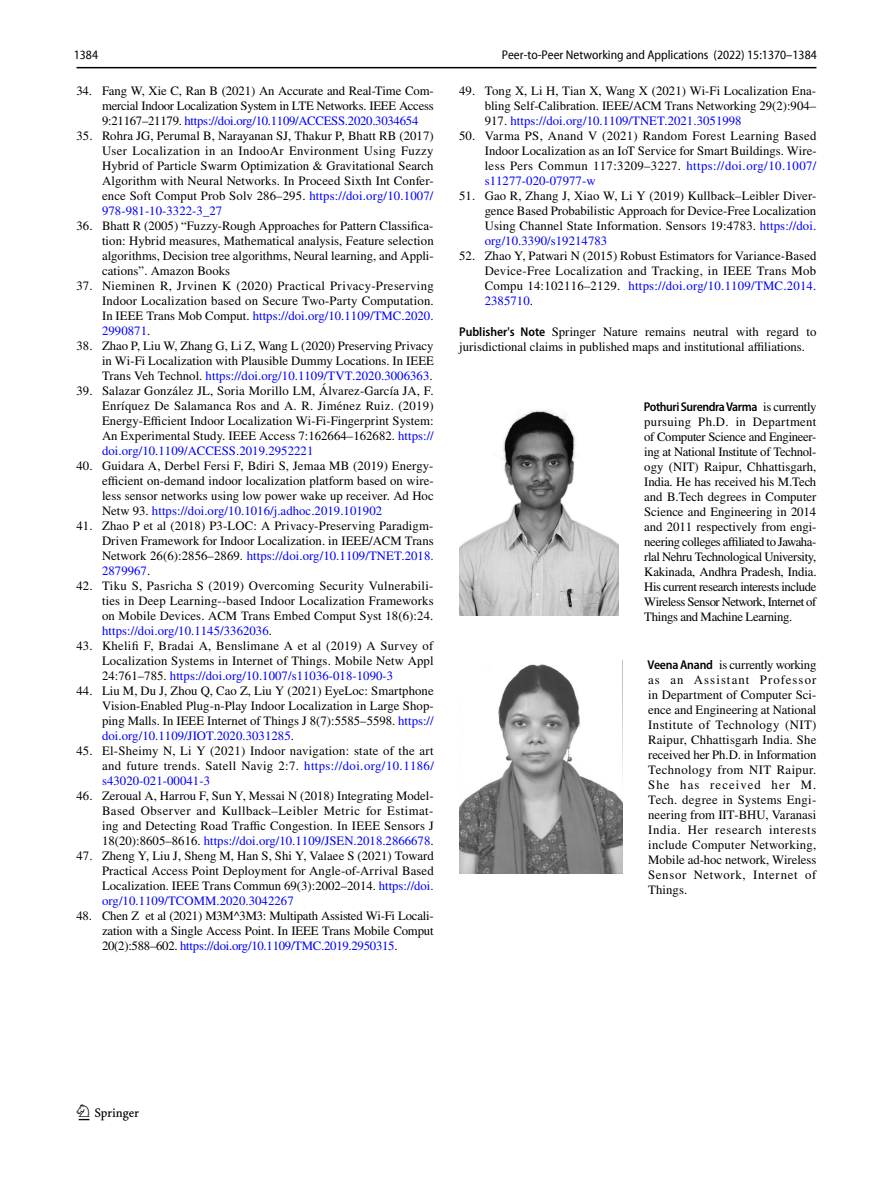
<style>
.page{position:relative;width:893px;height:1187px;background:#fff}
.page>*{position:absolute;margin:0;border:0;box-sizing:border-box;transform-origin:0 0}
.t1{font:22.5px "Springnew Regular 2";color:#000}
.t2{font:12.75px/15px "STIX";letter-spacing:.005em;color:#000;text-align:justify}
.t3{font:semi-condensed 12.75px "Myriad Pro Unic";color:#000}
.t4{font:600 semi-condensed 12.75px "Myriad Pro";letter-spacing:-.03em;color:#000}
.s1{color:#00f}
.s2{font-family:"Myriad Pro";font-weight:600;font-stretch:semi-condensed}
.s3{font-family:"STIX";font-weight:400;font-stretch:normal}
</style>
<div class="page">
<hr style="left:77px;top:67px;width:739px;height:1px;background:#000">
<img style="left:459px;top:410px;width:160px;height:205px">
<img style="left:459px;top:660px;width:164px;height:213px">
<p class="t3" style="left:74px;top:50px;width:26px">1384</p>
<p class="t3" style="left:502px;top:50px;width:316px">Peer-to-Peer Networking and Applications (2022) 15:1370–1384</p>
<p class="t2" style="left:102px;top:84px;width:333px;text-indent:-26px">34. Fang W, Xie C, Ran B (2021) An Accurate and Real-Time Com&shy;mercial Indoor Localization System in LTE Networks. IEEE Access 9:21167–21179. <span class="s1">https://doi.org/10.1109/ACCESS.2020.3034654</span></p>
<p class="t2" style="left:102px;top:129px;width:333px;text-indent:-26px">35. Rohra JG, Perumal B, Narayanan SJ, Thakur P, Bhatt RB (2017)<br>User Localization in an IndooAr Environment Using Fuzzy Hybrid of Particle Swarm Optimization &amp; Gravitational Search Algorithm with Neural Networks. In Proceed Sixth Int Confer&shy;ence Soft Comput Prob Solv 286–295. <span class="s1">https://doi.org/10.1007/ 978-981-10-3322-3_27</span></p>
<p class="t2" style="left:102px;top:219px;width:333px;text-indent:-26px">36. Bhatt R (2005) “Fuzzy-Rough Approaches for Pattern Classifica&shy;tion: Hybrid measures, Mathematical analysis, Feature selection algorithms, Decision tree algorithms, Neural learning, and Appli&shy;cations”. Amazon Books</p>
<p class="t2" style="left:102px;top:279px;width:333px;text-indent:-26px">37. Nieminen R, Jrvinen K (2020) Practical Privacy-Preserving Indoor Localization based on Secure Two-Party Computation.<br>In IEEE Trans Mob Comput. <span class="s1">https://doi.org/10.1109/TMC.2020.<br>2990871</span>.</p>
<p class="t2" style="left:102px;top:339px;width:333px;text-indent:-26px">38. Zhao P, Liu W, Zhang G, Li Z, Wang L (2020) Preserving Privacy in Wi-Fi Localization with Plausible Dummy Locations. In IEEE Trans Veh Technol. <span class="s1">https://doi.org/10.1109/TVT.2020.3006363</span>.</p>
<p class="t2" style="left:102px;top:384px;width:333px;text-indent:-26px">39. Salazar González JL, Soria Morillo LM, Álvarez-García JA, F.<br>Enríquez De Salamanca Ros and A. R. Jiménez Ruiz. (2019)<br>Energy-Efficient Indoor Localization Wi-Fi-Fingerprint System:<br>An Experimental Study. IEEE Access 7:162664–162682. <span class="s1">https:// doi.org/10.1109/ACCESS.2019.2952221</span></p>
<p class="t2" style="left:102px;top:459px;width:333px;text-indent:-25px">40. Guidara A, Derbel Fersi F, Bdiri S, Jemaa MB (2019) Energy&shy;efficient on-demand indoor localization platform based on wire&shy;less sensor networks using low power wake up receiver. Ad Hoc Netw 93. <span class="s1">https://doi.org/10.1016/j.adhoc.2019.101902</span></p>
<p class="t2" style="left:102px;top:519px;width:333px;text-indent:-25px">41. Zhao P et al (2018) P3-LOC: A Privacy-Preserving Paradigm-Driven Framework for Indoor Localization. in IEEE/ACM Trans Network 26(6):2856–2869. <span class="s1">https://doi.org/10.1109/TNET.2018.<br>2879967</span>.</p>
<p class="t2" style="left:102px;top:579px;width:333px;text-indent:-26px">42. Tiku S, Pasricha S (2019) Overcoming Security Vulnerabili&shy;ties in Deep Learning--based Indoor Localization Frameworks on Mobile Devices. ACM Trans Embed Comput Syst 18(6):24. <span class="s1">https://doi.org/10.1145/3362036</span>.</p>
<p class="t2" style="left:102px;top:639px;width:333px;text-indent:-26px">43. Khelifi F, Bradai A, Benslimane A et al (2019) A Survey of Localization Systems in Internet of Things. Mobile Netw Appl 24:761–785. <span class="s1">https://doi.org/10.1007/s11036-018-1090-3</span></p>
<p class="t2" style="left:102px;top:684px;width:333px;text-indent:-26px">44. Liu M, Du J, Zhou Q, Cao Z, Liu Y (2021) EyeLoc: Smartphone Vision-Enabled Plug-n-Play Indoor Localization in Large Shop&shy;ping Malls. In IEEE Internet of Things J 8(7):5585–5598. <span class="s1">https:// doi.org/10.1109/JIOT.2020.3031285</span>.</p>
<p class="t2" style="left:102px;top:744px;width:333px;text-indent:-26px">45. El-Sheimy N, Li Y (2021) Indoor navigation: state of the art and future trends. Satell Navig 2:7. <span class="s1">https://doi.org/10.1186/ s43020-021-00041-3</span></p>
<p class="t2" style="left:102px;top:789px;width:333px;text-indent:-26px">46. Zeroual A, Harrou F, Sun Y, Messai N (2018) Integrating Model-Based Observer and Kullback–Leibler Metric for Estimat&shy;ing and Detecting Road Traffic Congestion. In IEEE Sensors J 18(20):8605–8616. <span class="s1">https://doi.org/10.1109/JSEN.2018.2866678</span>.</p>
<p class="t2" style="left:102px;top:849px;width:333px;text-indent:-26px">47. Zheng Y, Liu J, Sheng M, Han S, Shi Y, Valaee S (2021) Toward Practical Access Point Deployment for Angle-of-Arrival Based Localization. IEEE Trans Commun 69(3):2002–2014. <span class="s1">https://doi. org/10.1109/TCOMM.2020.3042267</span></p>
<p class="t2" style="left:102px;top:909px;width:333px;text-indent:-26px">48. Chen Z et al (2021) M3M^3M3: Multipath Assisted Wi-Fi Locali&shy;zation with a Single Access Point. In IEEE Trans Mobile Comput 20(2):588–602. <span class="s1">https://doi.org/10.1109/TMC.2019.2950315</span>.</p>
<p class="t2" style="left:485px;top:84px;width:333px;text-indent:-26px">49. Tong X, Li H, Tian X, Wang X (2021) Wi-Fi Localization Ena&shy;bling Self-Calibration. IEEE/ACM Trans Networking 29(2):904– 917. <span class="s1">https://doi.org/10.1109/TNET.2021.3051998</span></p>
<p class="t2" style="left:485px;top:129px;width:333px;text-indent:-26px">50. Varma PS, Anand V (2021) Random Forest Learning Based Indoor Localization as an IoT Service for Smart Buildings. Wire&shy;less Pers Commun 117:3209–3227. <span class="s1">https://doi.org/10.1007/ s11277-020-07977-w</span></p>
<p class="t2" style="left:485px;top:189px;width:333px;text-indent:-26px">51. Gao R, Zhang J, Xiao W, Li Y (2019) Kullback–Leibler Diver&shy;gence Based Probabilistic Approach for Device-Free Localization Using Channel State Information. Sensors 19:4783. <span class="s1">https://doi. org/10.3390/s19214783</span></p>
<p class="t2" style="left:485px;top:249px;width:333px;text-indent:-26px">52. Zhao Y, Patwari N (2015) Robust Estimators for Variance-Based Device-Free Localization and Tracking, in IEEE Trans Mob Compu 14:102116–2129. <span class="s1">https://doi.org/10.1109/TMC.2014.<br>2385710</span>.</p>
<p class="t2" style="left:459px;top:325px;width:359px"><span class="s2">Publisher's Note</span> Springer Nature remains neutral with regard to jurisdictional claims in published maps and institutional affiliations.</p>
<p class="t4" style="left:644px;top:400px;width:174px">Pothuri Surendra Varma <span class="s3">is currently</span></p>
<p class="t2" style="left:644px;top:415px;width:174px">pursuing Ph.D. in Department of Computer Science and Engineer&shy;ing at National Institute of Technol&shy;ogy (NIT) Raipur, Chhattisgarh, India. He has received his M.Tech and B.Tech degrees in Computer Science and Engineering in 2014 and 2011 respectively from engi&shy;neering colleges affiliated to Jawaha&shy;rlal Nehru Technological University, Kakinada, Andhra Pradesh, India.<br>His current research interests include Wireless Sensor Network, Internet of Things and Machine Learning.</p>
<p class="t2" style="left:648px;top:658px;width:170px"><span class="s2">Veena Anand</span> is currently working as an Assistant Professor in Department of Computer Sci&shy;ence and Engineering at National Institute of Technology (NIT)<br>Raipur, Chhattisgarh India. She received her Ph.D. in Information Technology from NIT Raipur.<br>She has received her M.<br>Tech. degree in Systems Engi&shy;neering from IIT-BHU, Varanasi India. Her research interests include Computer Networking, Mobile ad-hoc network, Wireless Sensor Network, Internet of Things.</p>
<h1 class="t1" style="left:79px;top:1104px;width:62px">1 3</h1>
</div>
